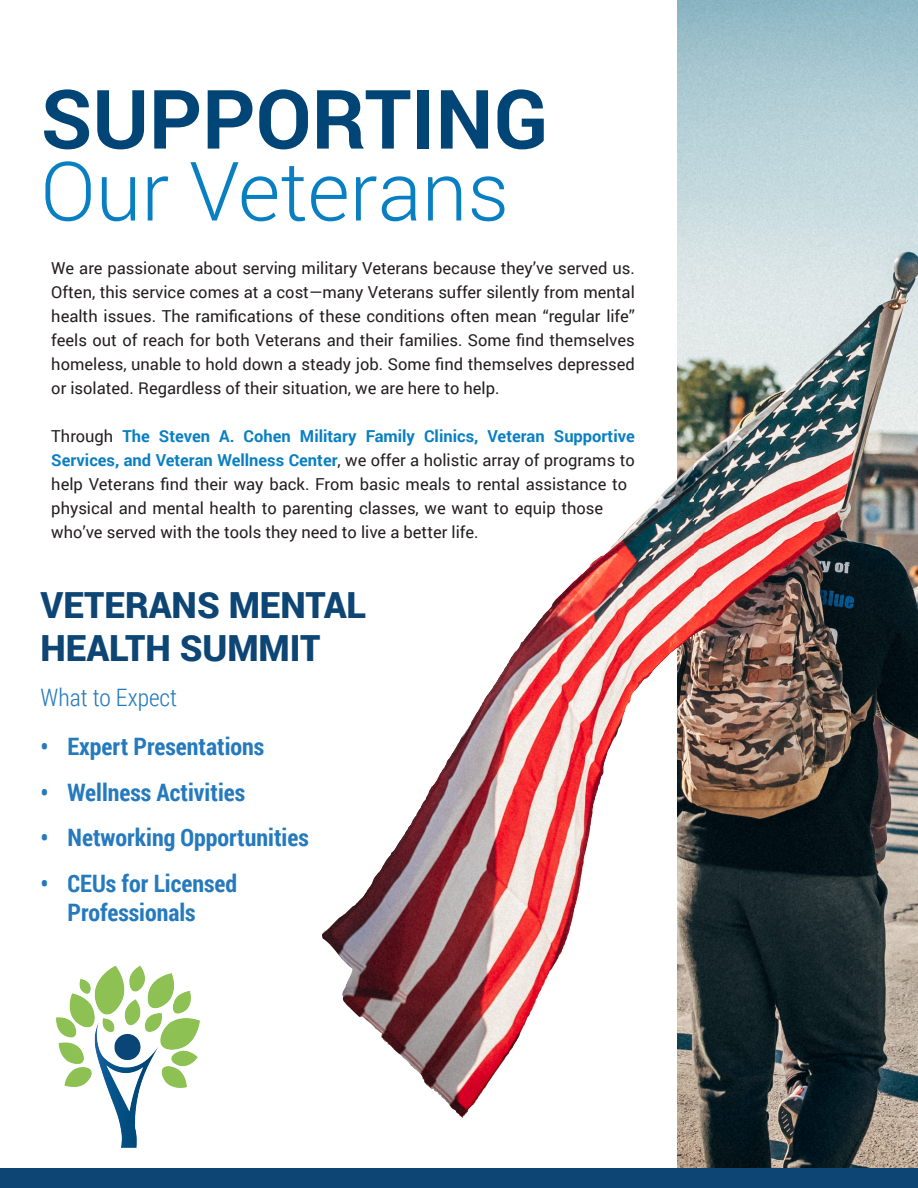
<style>
.page{position:relative;width:918px;height:1188px;background:#fff}
.page>*{position:absolute;margin:0;border:0;box-sizing:border-box;transform-origin:0 0}
.t1{font:300 82.05px "Roboto";color:#097fc3}
.t2{font:700 82.05px "Roboto";color:#004576}
.t3{font:900 36px/43.2px "Roboto";color:#0d4575}
.t4{font:700 24px/28.8px "Roboto Condensed";color:#257abe;text-align:center}
.t5{font:300 24px "Roboto Condensed";color:#257abe}
.Paragraph_Style_1{font:16.5px/24px "Roboto";color:#231f20;text-align:justify}
.s1{font-weight:700;color:#097fc3}
</style>
<div class="page">
<img style="left:677px;top:0;width:241px;height:1169px">
<img style="left:322px;top:464px;width:372px;height:654px">
<div style="left:0;top:1169px;width:918px;height:19px;background:#0d4575"></div>
<img style="left:57px;top:965px;width:143px;height:183px">
<p class="t2" style="left:40px;top:62px;width:509px">SUPPORTING</p>
<p class="t1" style="left:40px;top:135px;width:470px">Our Veterans</p>
<p class="Paragraph_Style_1" style="left:51px;top:256px;width:585px">We are passionate about serving military Veterans because they’ve served us.<br>Often, this service comes at a cost—many Veterans suffer silently from mental health issues. The ramifications of these conditions often mean “regular life” feels out of reach for both Veterans and their families. Some find themselves homeless, unable to hold down a steady job. Some find themselves depressed or isolated. Regardless of their situation, we are here to help.</p>
<p class="Paragraph_Style_1" style="left:51px;top:424px;width:585px;text-align:left">Through <span class="s1">The Steven A. Cohen Military Family Clinics, Veteran Supportive Services, and Veteran Wellness Center</span>, we offer a holistic array of programs to help Veterans find their way back. From basic meals to rental assistance to physical and mental health to parenting classes, we want to equip those who’ve served with the tools they need to live a better life.</p>
<p class="t3" style="left:40px;top:582px;width:327px">VETERANS MENTAL<br>HEALTH SUMMIT</p>
<p class="t5" style="left:40px;top:680px;width:138px">What to Expect</p>
<p class="t4" style="left:40px;top:732px;width:225px">• Expert Presentations</p>
<p class="t4" style="left:40px;top:777px;width:206px">• Wellness Activities</p>
<p class="t4" style="left:40px;top:822px;width:270px">• Networking Opportunities</p>
<p class="t4" style="left:40px;top:868px;width:198px">• CEUs for Licensed<br>Professionals</p>
</div>
